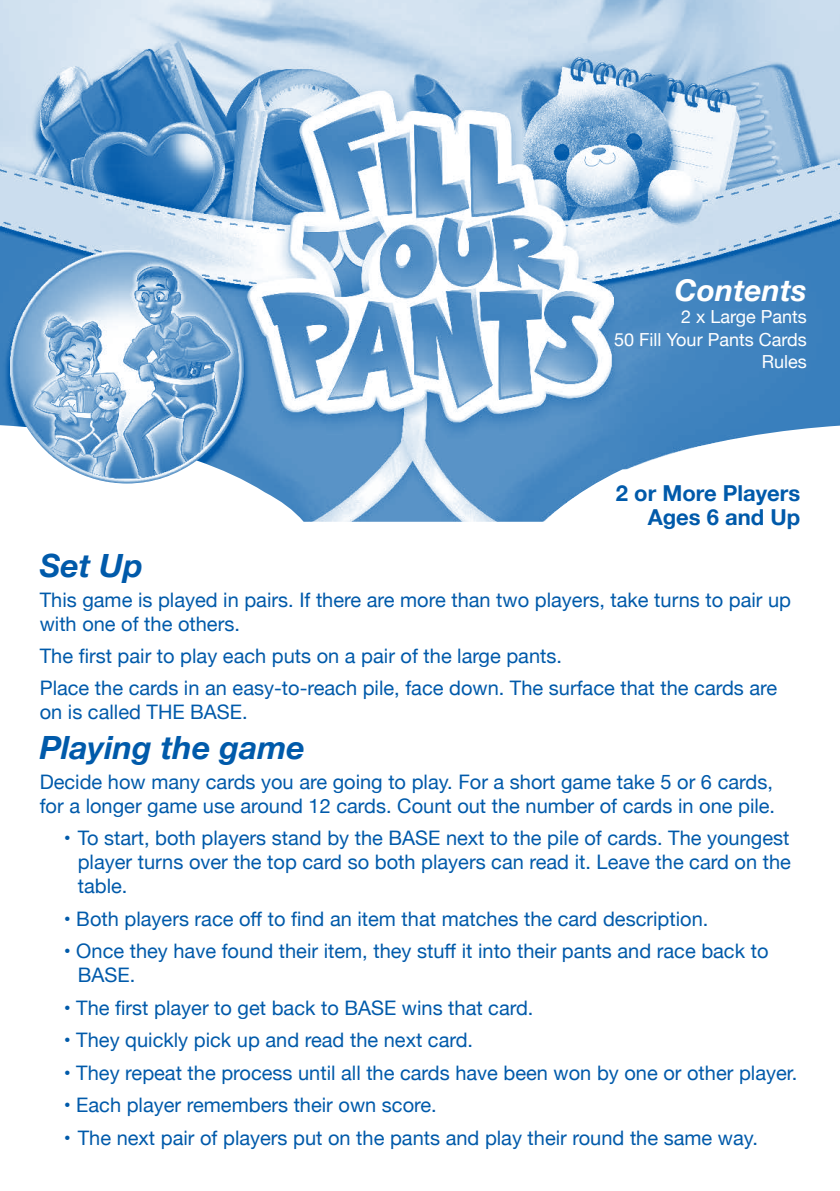
<style>
.page{position:relative;width:840px;height:1191px;background:#fff}
.page>*{position:absolute;margin:0;border:0;box-sizing:border-box;transform-origin:0 0}
.t1{font:italic 700 32px "Helvetica Neue";color:#005aaa}
.t2{font:italic 700 30px "Helvetica Neue";color:#fff}
.t3{font:700 22px/24px "Helvetica Neue";color:#005aaa;text-align:right}
.t4{font:20px/24px "Helvetica Neue";color:#005aaa}
.t5{font:18px/22px "Helvetica Neue";color:#fff;text-align:right}
</style>
<div class="page">
<img style="left:0;top:0;width:839px;height:522px">
<h2 class="t2" style="left:674px;top:267px;width:133px">Contents</h2>
<p class="t5" style="left:614px;top:307px;width:194px">2 x Large Pants<br>50 Fill Your Pants Cards<br>Rules</p>
<p class="t3" style="left:615px;top:481px;width:186px">2 or More Players<br>Ages 6 and Up</p>
<h1 class="t1" style="left:40px;top:540px;width:105px">Set Up</h1>
<p class="t4" style="left:40px;top:589px;width:752px">This game is played in pairs. If there are more than two players, take turns to pair up with one of the others.</p>
<p class="t4" style="left:40px;top:641px;width:738px;line-height:32px">The first pair to play each puts on a pair of the large pants.<br>Place the cards in an easy-to-reach pile, face down. The surface that the cards are</p>
<p class="t4" style="left:40px;top:701px;width:209px">on is called THE BASE.</p>
<h1 class="t1" style="left:40px;top:723px;width:266px">Playing the game</h1>
<p class="t4" style="left:40px;top:771px;width:736px">Decide how many cards you are going to play. For a short game take 5 or 6 cards, for a longer game use around 12 cards. Count out the number of cards in one pile.</p>
<p class="t4" style="left:78px;top:827px;width:714px;text-align:justify;text-indent:-14px">• To start, both players stand by the BASE next to the pile of cards. The youngest player turns over the top card so both players can read it. Leave the card on the table.</p>
<p class="t4" style="left:64px;top:907px;width:645px">• Both players race off to find an item that matches the card description.</p>
<p class="t4" style="left:78px;top:940px;width:691px;text-indent:-14px">• Once they have found their item, they stuff it into their pants and race back to<br>BASE.</p>
<p class="t4" style="left:64px;top:996px;width:471px">• The first player to get back to BASE wins that card.</p>
<p class="t4" style="left:64px;top:1029px;width:410px">• They quickly pick up and read the next card.</p>
<p class="t4" style="left:64px;top:1061px;width:734px">• They repeat the process until all the cards have been won by one or other player.</p>
<p class="t4" style="left:64px;top:1094px;width:374px">• Each player remembers their own score.</p>
<p class="t4" style="left:64px;top:1126px;width:695px">• The next pair of players put on the pants and play their round the same way.</p>
</div>
